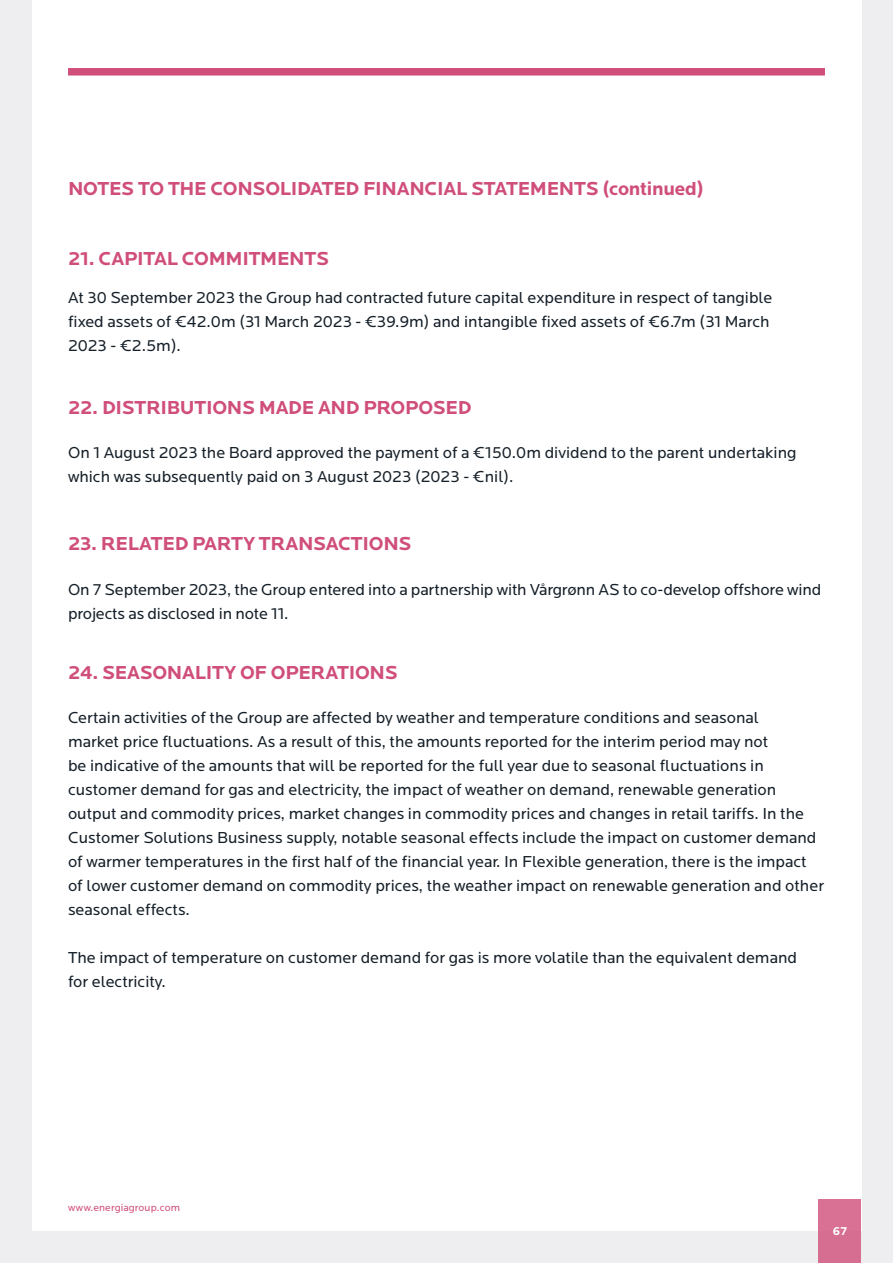
<style>
.page{position:relative;width:893px;height:1263px;background:#eeeef0}
.page>*{position:absolute;margin:0;border:0;box-sizing:border-box;transform-origin:0 0}
.t1{font:700 19.5px "Locator";letter-spacing:-.015em;color:#d04e7b}
.t2{font:16.5px/24px "Locator";color:#162029}
.t3{font:700 12px "Locator";color:#fff}
.t4{font:10.5px "Locator";letter-spacing:.01em;color:#d04e7b}
</style>
<div class="page">
<div style="left:32px;top:0;width:829px;height:1231px;background:#fff"></div>
<div style="left:68px;top:68px;width:757px;height:8px;background:#d04e7b"></div>
<div style="left:819px;top:1200px;width:42px;height:63px;background:#d66e92"></div>
<p class="t1" style="left:68px;top:177px;width:637px">NOTES TO THE CONSOLIDATED FINANCIAL STATEMENTS (continued)</p>
<p class="t1" style="left:68px;top:247px;width:262px">21. CAPITAL COMMITMENTS</p>
<p class="t2" style="left:68px;top:286px;width:706px">At 30 September 2023 the Group had contracted future capital expenditure in respect of tangible fixed assets of €42.0m (31 March 2023 - €39.9m) and intangible fixed assets of €6.7m (31 March<br>2023 - €2.5m).</p>
<p class="t1" style="left:68px;top:396px;width:405px">22. DISTRIBUTIONS MADE AND PROPOSED</p>
<p class="t2" style="left:68px;top:441px;width:730px">On 1 August 2023 the Board approved the payment of a €150.0m dividend to the parent undertaking which was subsequently paid on 3 August 2023 (2023 - €nil).</p>
<p class="t1" style="left:68px;top:533px;width:345px">23. RELATED PARTY TRANSACTIONS</p>
<p class="t2" style="left:68px;top:578px;width:755px">On 7 September 2023, the Group entered into a partnership with Vårgrønn AS to co-develop offshore wind projects as disclosed in note 11.</p>
<p class="t1" style="left:68px;top:661px;width:331px">24. SEASONALITY OF OPERATIONS</p>
<p class="t2" style="left:68px;top:706px;width:758px">Certain activities of the Group are affected by weather and temperature conditions and seasonal<br>market price fluctuations. As a result of this, the amounts reported for the interim period may not<br>be indicative of the amounts that will be reported for the full year due to seasonal fluctuations in customer demand for gas and electricity, the impact of weather on demand, renewable generation output and commodity prices, market changes in commodity prices and changes in retail tariffs. In the Customer Solutions Business supply, notable seasonal effects include the impact on customer demand of warmer temperatures in the first half of the financial year. In Flexible generation, there is the impact of lower customer demand on commodity prices, the weather impact on renewable generation and other seasonal effects.</p>
<p class="t2" style="left:68px;top:946px;width:730px">The impact of temperature on customer demand for gas is more volatile than the equivalent demand for electricity.</p>
<p class="t4" style="left:68px;top:1202px;width:114px">www.energiagroup.com</p>
<p class="t3" style="left:833px;top:1224px;width:16px">67</p>
</div>
